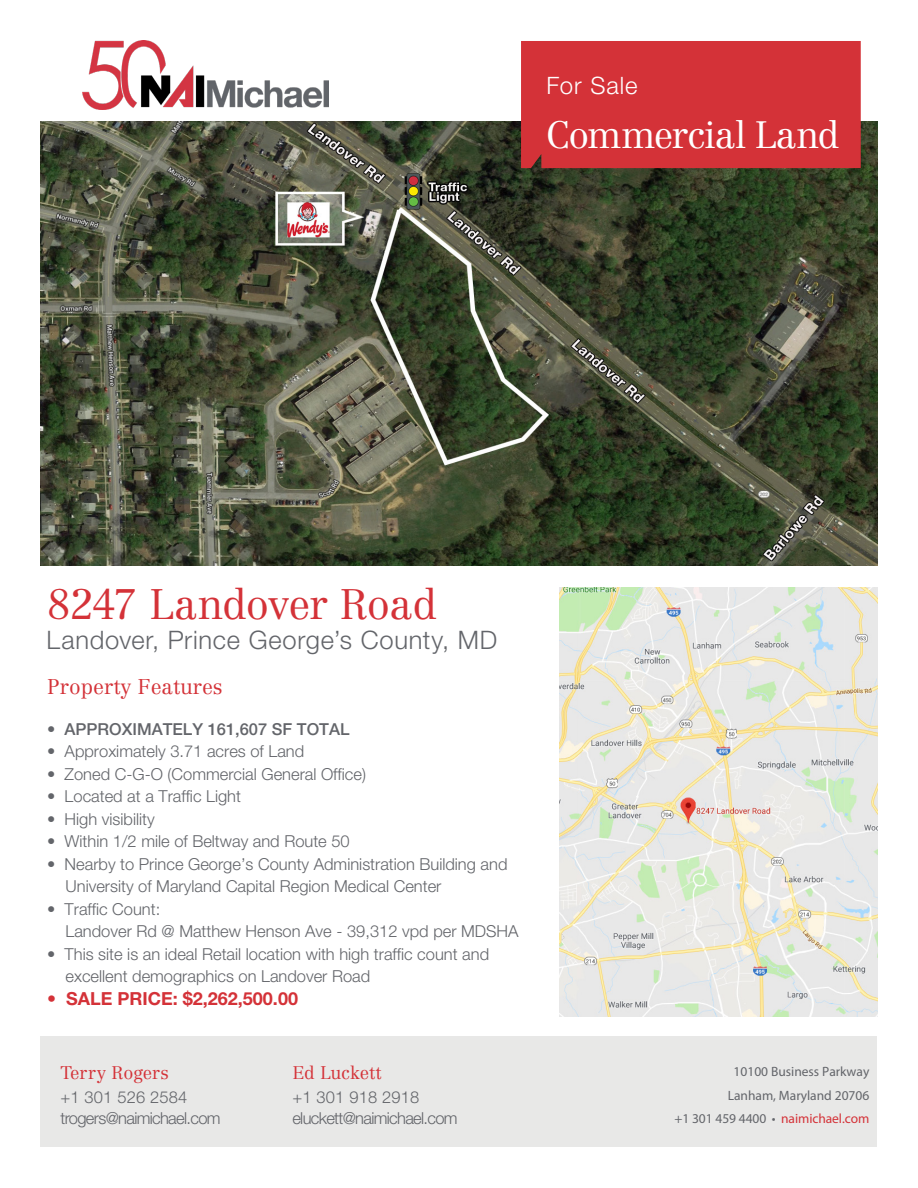
<style>
.page{position:relative;width:918px;height:1188px;background:#fff}
.page>*{position:absolute;margin:0;border:0;box-sizing:border-box;transform-origin:0 0}
.t1{font:300 42px "Centennial LT Std";letter-spacing:-.025em;color:#d43238}
.t2{font:300 37.5px "Centennial LT Std";letter-spacing:-.03em;color:#fff}
.t3{font:300 25.5px "Helvetica Neue LT Std";letter-spacing:.03em;color:#63656a}
.t4{font:300 24px "Helvetica Neue LT Std";letter-spacing:.04em;color:#fff}
.t5{font:300 21px "Centennial LT Std";color:#d43238}
.t6{font:700 18px "Helvetica Neue LT Std";color:#d43238}
.t7{font:300 18px "Centennial LT Std";letter-spacing:-.005em;color:#d43238}
.t8{font:300 16.5px "Helvetica Neue LT Std";color:#63656a}
.t9{font:300 16.5px "Helvetica Neue LT Std";letter-spacing:-.04em;color:#63656a}
.t10{font:500 16.5px "Helvetica Neue LT Std";color:#63656a}
.t11{font:13.5px "Myriad Pro";color:#63656a}
.t12{font:13.5px "Myriad Pro";letter-spacing:-.005em;color:#d43238}
.s1{font-weight:300}
.s2{color:#63656a}
</style>
<div class="page">
<img style="left:40px;top:122px;width:838px;height:444px">
<div style="left:40px;top:1036px;width:838px;height:111px;background:#e8e8e7"></div>
<img style="left:82px;top:40px;width:247px;height:69px">
<img style="left:560px;top:587px;width:318px;height:429px">
<div style="left:521px;top:41px;width:340px;height:127px;background:#d43238"></div>
<p class="t4" style="left:546px;top:71px;width:93px">For Sale</p>
<p class="t2" style="left:546px;top:113px;width:295px">Commercial Land</p>
<p class="t1" style="left:47px;top:579px;width:392px">8247 Landover Road</p>
<p class="t3" style="left:47px;top:625px;width:452px">Landover, Prince George’s County, MD</p>
<p class="t5" style="left:47px;top:674px;width:177px">Property Features</p>
<p class="t10" style="left:47px;top:719px;width:304px"><span class="s1">•</span> APPROXIMATELY 161,607 SF TOTAL</p>
<p class="t8" style="left:47px;top:741px;width:259px">• Approximately 3.71 acres of Land</p>
<p class="t8" style="left:47px;top:764px;width:320px">• Zoned C-G-O (Commercial General Office)</p>
<p class="t8" style="left:47px;top:786px;width:195px">• Located at a Traffic Light</p>
<p class="t8" style="left:47px;top:809px;width:109px">• High visibility</p>
<p class="t8" style="left:47px;top:831px;width:304px">• Within 1/2 mile of Beltway and Route 50</p>
<p class="t8" style="left:47px;top:854px;width:462px">• Nearby to Prince George’s County Administration Building and</p>
<p class="t8" style="left:66px;top:876px;width:377px">University of Maryland Capital Region Medical Center</p>
<p class="t8" style="left:47px;top:899px;width:115px">• Traffic Count:</p>
<p class="t8" style="left:66px;top:921px;width:455px">Landover Rd @ Matthew Henson Ave - 39,312 vpd per MDSHA</p>
<p class="t8" style="left:47px;top:944px;width:443px">• This site is an ideal Retail location with high traffic count and</p>
<p class="t8" style="left:66px;top:966px;width:306px">excellent demographics on Landover Road</p>
<p class="t6" style="left:47px;top:987px;width:252px">• SALE PRICE: $2,262,500.00</p>
<p class="t7" style="left:60px;top:1062px;width:110px">Terry Rogers</p>
<p class="t8" style="left:60px;top:1087px;width:128px">+1 301 526 2584</p>
<p class="t9" style="left:60px;top:1108px;width:162px">trogers@naimichael.com</p>
<p class="t7" style="left:292px;top:1062px;width:91px">Ed Luckett</p>
<p class="t8" style="left:292px;top:1087px;width:128px">+1 301 918 2918</p>
<p class="t9" style="left:292px;top:1108px;width:167px">eluckett@naimichael.com</p>
<p class="t11" style="left:734px;top:1064px;width:137px">10100 Business Parkway</p>
<p class="t11" style="left:728px;top:1088px;width:143px">Lanham, Maryland 20706</p>
<p class="t12" style="left:674px;top:1110px;width:196px"><span class="s2">+1 301 459 4400 •</span> naimichael.com</p>
</div>
